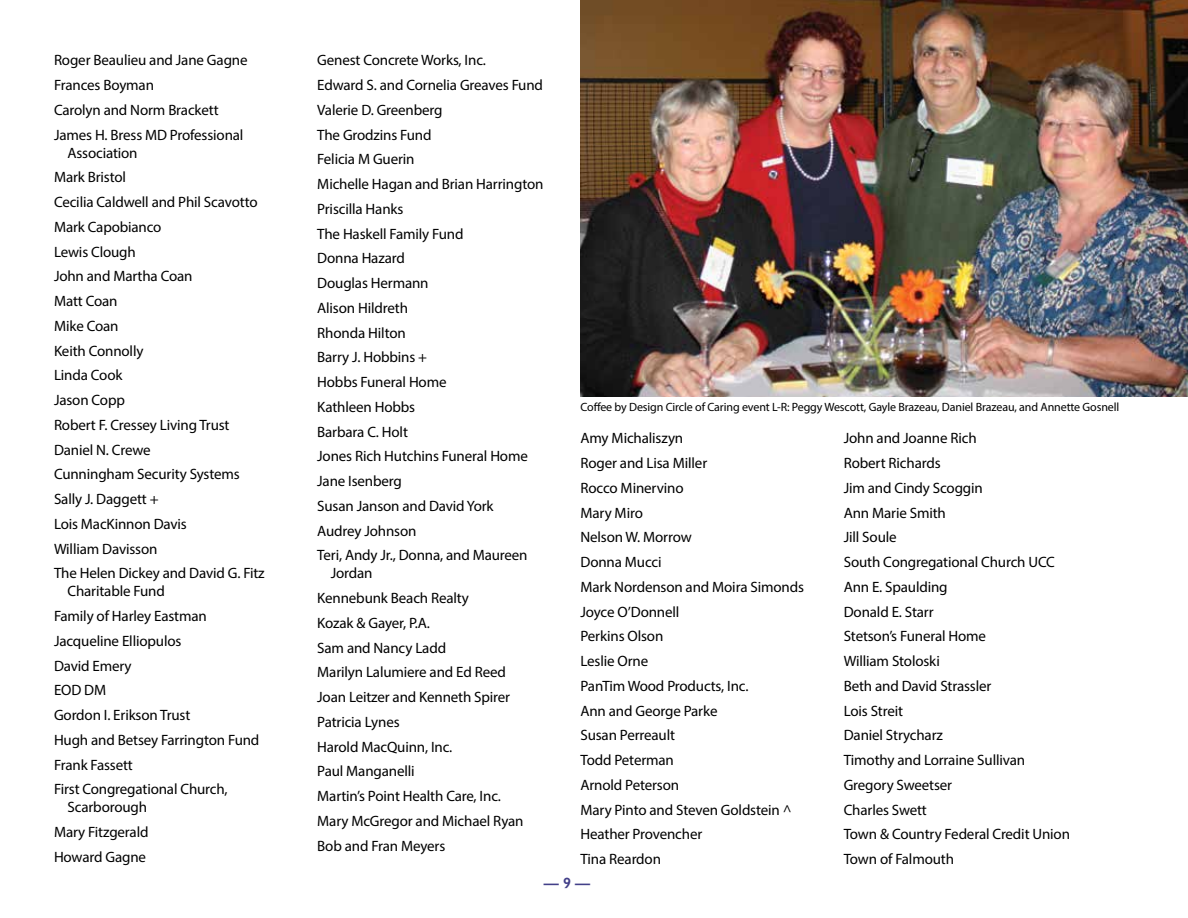
<style>
.page{position:relative;width:1188px;height:918px;background:#fff}
.page>*{position:absolute;margin:0;border:0;box-sizing:border-box;transform-origin:0 0}
.t1{font:15px/24.8px "Myriad Pro";letter-spacing:-.01em;color:#000}
.t2{font:600 15px "Gill Sans";color:#434089}
.t3{font:12px "Myriad Pro";letter-spacing:-.01em;color:#000}
</style>
<div class="page">
<img style="left:580px;top:0;width:608px;height:396px">
<p class="t1" style="left:54px;top:48px;width:195px">Roger Beaulieu and Jane Gagne<br>Frances Boyman<br>Carolyn and Norm Brackett<br>James H. Bress MD Professional</p>
<p class="t1" style="left:54px;top:140px;width:212px;text-indent:14px">Association<br>Mark Bristol<br>Cecilia Caldwell and Phil Scavotto<br>Mark Capobianco<br>Lewis Clough<br>John and Martha Coan<br>Matt Coan<br>Mike Coan<br>Keith Connolly<br>Linda Cook<br>Jason Copp<br>Robert F. Cressey Living Trust<br>Daniel N. Crewe<br>Cunningham Security Systems<br>Sally J. Daggett +<br>Lois MacKinnon Davis<br>William Davisson<br>The Helen Dickey and David G. Fitz</p>
<p class="t1" style="left:54px;top:579px;width:207px;text-indent:14px">Charitable Fund<br>Family of Harley Eastman<br>Jacqueline Elliopulos<br>David Emery<br>EOD DM<br>Gordon I. Erikson Trust<br>Hugh and Betsey Farrington Fund<br>Frank Fassett<br>First Congregational Church,</p>
<p class="t1" style="left:54px;top:795px;width:96px;text-align:justify;text-indent:14px">Scarborough Mary Fitzgerald Howard Gagne</p>
<p class="t1" style="left:317px;top:48px;width:228px">Genest Concrete Works, Inc.<br>Edward S. and Cornelia Greaves Fund<br>Valerie D. Greenberg<br>The Grodzins Fund<br>Felicia M Guerin<br>Michelle Hagan and Brian Harrington<br>Priscilla Hanks<br>The Haskell Family Fund<br>Donna Hazard<br>Douglas Hermann<br>Alison Hildreth<br>Rhonda Hilton<br>Barry J. Hobbins +<br>Hobbs Funeral Home<br>Kathleen Hobbs<br>Barbara C. Holt<br>Jones Rich Hutchins Funeral Home<br>Jane Isenberg<br>Susan Janson and David York<br>Audrey Johnson<br>Teri, Andy Jr., Donna, and Maureen</p>
<p class="t1" style="left:317px;top:561px;width:208px;text-indent:14px">Jordan<br>Kennebunk Beach Realty<br>Kozak &amp; Gayer, P.A.<br>Sam and Nancy Ladd<br>Marilyn Lalumiere and Ed Reed<br>Joan Leitzer and Kenneth Spirer<br>Patricia Lynes<br>Harold MacQuinn, Inc.<br>Paul Manganelli<br>Martin’s Point Health Care, Inc.<br>Mary McGregor and Michael Ryan<br>Bob and Fran Meyers</p>
<p class="t3" style="left:580px;top:399px;width:540px">Coffee by Design Circle of Caring event L-R: Peggy Wescott, Gayle Brazeau, Daniel Brazeau, and Annette Gosnell</p>
<p class="t1" style="left:581px;top:426px;width:225px">Amy Michaliszyn<br>Roger and Lisa Miller<br>Rocco Minervino<br>Mary Miro<br>Nelson W. Morrow<br>Donna Mucci<br>Mark Nordenson and Moira Simonds<br>Joyce O’Donnell<br>Perkins Olson<br>Leslie Orne<br>PanTim Wood Products, Inc.<br>Ann and George Parke<br>Susan Perreault<br>Todd Peterman<br>Arnold Peterson<br>Mary Pinto and Steven Goldstein ^<br>Heather Provencher<br>Tina Reardon</p>
<p class="t1" style="left:844px;top:426px;width:228px">John and Joanne Rich<br>Robert Richards<br>Jim and Cindy Scoggin<br>Ann Marie Smith<br>Jill Soule<br>South Congregational Church UCC<br>Ann E. Spaulding<br>Donald E. Starr<br>Stetson’s Funeral Home<br>William Stoloski<br>Beth and David Strassler<br>Lois Streit<br>Daniel Strycharz<br>Timothy and Lorraine Sullivan<br>Gregory Sweetser<br>Charles Swett<br>Town &amp; Country Federal Credit Union<br>Town of Falmouth</p>
<p class="t2" style="left:544px;top:874px;width:48px">— 9 —</p>
</div>
